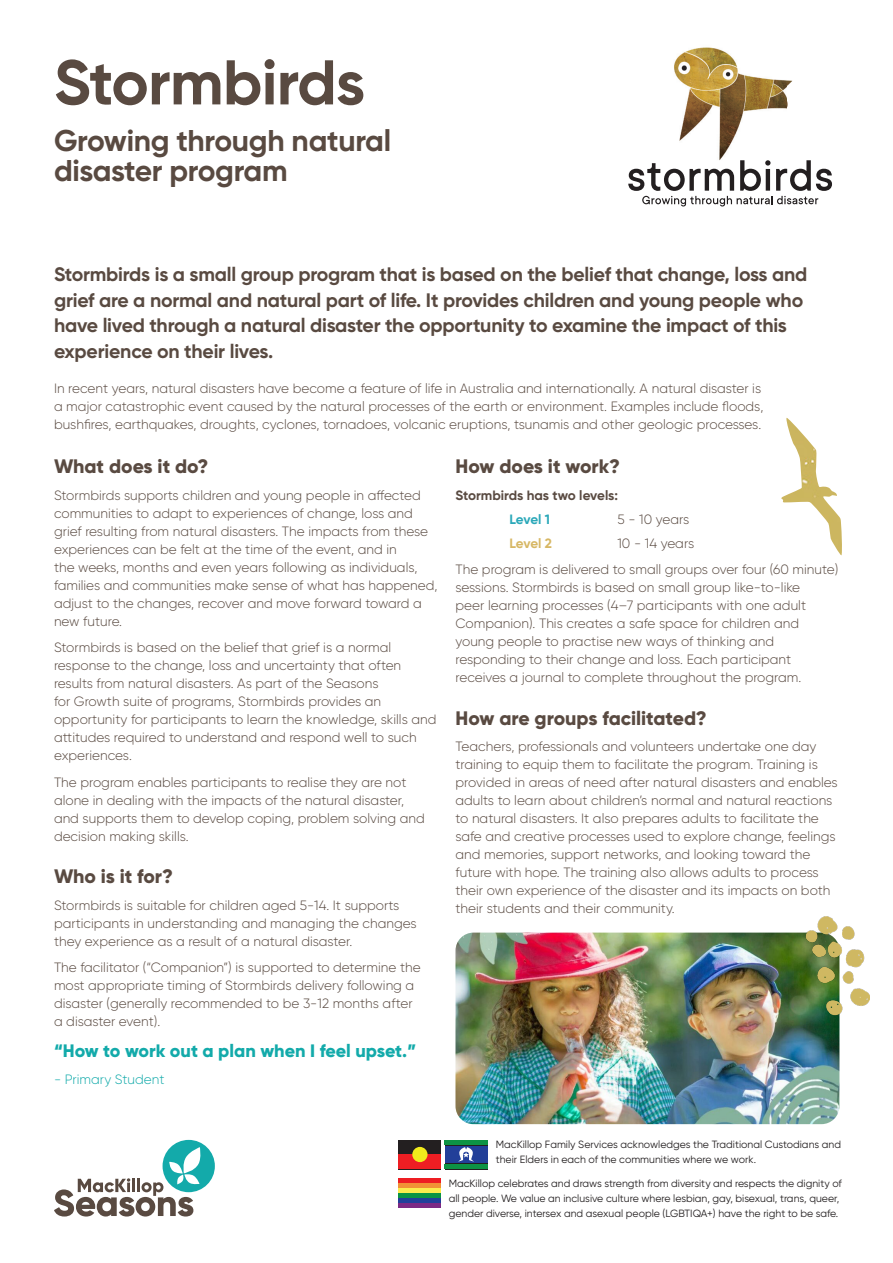
<style>
.page{position:relative;width:893px;height:1263px;background:#fff}
.page>*{position:absolute;margin:0;border:0;box-sizing:border-box;transform-origin:0 0}
.t1{font:700 63px "Gilroy";letter-spacing:-.01em;color:#594a41}
.t2{font:700 30px/30px "Gilroy";letter-spacing:-.01em;color:#594a41}
.Body_copy{font:700 19.5px/25.5px "Gilroy";letter-spacing:-.01em;color:#594a41}
.Heading_L1{font:800 19.5px "Gilroy";color:#594a41}
.Body_copy-2{font:800 18px "Gilroy";color:#13aaaa}
.Body_copy-3{font:300 13.5px/18px "Gilroy";color:#594a41}
.Body_copy-4{font:700 13.5px/24px "Gilroy";letter-spacing:-.005em;color:#594a41}
.Body_copy-5{font:300 13.5px "Gilroy";color:#13aaaa}
.Body_copy-6{font:700 13.5px "Gilroy";letter-spacing:-.015em;color:#d7b764}
.Body_copy_Copy{font:10.5px/15px "Gilroy";color:#231f20}
.s1{color:#2ba8b9}
</style>
<div class="page">
<img style="left:674px;top:47px;width:118px;height:113px">
<svg style="left:628px;top:160px;width:204px;height:46px"></svg>
<div style="left:163px;top:1140px;width:52px;height:52px;background:#13aaaa;border-radius:50%"></div>
<svg style="left:54px;top:1147px;width:148px;height:69px"></svg>
<div style="left:445px;top:1139px;width:42px;height:30px;background:linear-gradient(to right,#231f20,#231f20)"></div>
<div style="left:445px;top:1146px;width:42px;height:16px;background:#223f99"></div>
<svg style="left:458px;top:1147px;width:16px;height:15px"></svg>
<div style="left:445px;top:1139px;width:42px;height:5px;background:#0d9344"></div>
<div style="left:445px;top:1164px;width:42px;height:5px;background:#0d9344"></div>
<div style="left:399px;top:1139px;width:42px;height:30px;background:#231f20"></div>
<div style="left:399px;top:1154px;width:42px;height:15px;background:#ee1e23"></div>
<div style="left:412px;top:1147px;width:15px;height:15px;background:#f1eb1c;border-radius:50%"></div>
<div style="left:399px;top:1178px;width:42px;height:5px;background:#ee1d23"></div>
<div style="left:399px;top:1188px;width:42px;height:5px;background:#fbed4e"></div>
<div style="left:399px;top:1198px;width:42px;height:5px;background:#21409a"></div>
<div style="left:399px;top:1183px;width:42px;height:5px;background:#f19236"></div>
<div style="left:399px;top:1193px;width:42px;height:5px;background:#0b9444"></div>
<div style="left:399px;top:1203px;width:42px;height:5px;background:#7c2a85"></div>
<img style="left:455px;top:932px;width:384px;height:192px">
<img style="left:791px;top:916px;width:78px;height:112px">
<img style="left:781px;top:418px;width:61px;height:137px">
<p class="t1" style="left:54px;top:43px;width:313px">Stormbirds</p>
<p class="t2" style="left:54px;top:126px;width:339px">Growing through natural disaster program</p>
<p class="Body_copy" style="left:54px;top:262px;width:755px">Stormbirds is a small group program that is based on the belief that change, loss and grief are a normal and natural part of life. It provides children and young people who have lived through a natural disaster the opportunity to examine the impact of this experience on their lives.</p>
<p class="Body_copy-3" style="left:54px;top:379px;width:711px">In recent years, natural disasters have become a feature of life in Australia and internationally. A natural disaster is a major catastrophic event caused by the natural processes of the earth or environment. Examples include floods, bushfires, earthquakes, droughts, cyclones, tornadoes, volcanic eruptions, tsunamis and other geologic processes.</p>
<p class="Heading_L1" style="left:54px;top:454px;width:156px">What does it do?</p>
<p class="Body_copy-3" style="left:54px;top:486px;width:385px">Stormbirds supports children and young people in affected communities to adapt to experiences of change, loss and grief resulting from natural disasters. The impacts from these experiences can be felt at the time of the event, and in<br>the weeks, months and even years following as individuals, families and communities make sense of what has happened, adjust to the changes, recover and move forward toward a new future.</p>
<p class="Body_copy-3" style="left:54px;top:638px;width:384px">Stormbirds is based on the belief that grief is a normal response to the change, loss and uncertainty that often results from natural disasters. As part of the Seasons<br>for Growth suite of programs, Stormbirds provides an opportunity for participants to learn the knowledge, skills and attitudes required to understand and respond well to such experiences.</p>
<p class="Body_copy-3" style="left:54px;top:773px;width:372px">The program enables participants to realise they are not alone in dealing with the impacts of the natural disaster, and supports them to develop coping, problem solving and decision making skills.</p>
<p class="Heading_L1" style="left:54px;top:864px;width:121px">Who is it for?</p>
<p class="Body_copy-3" style="left:54px;top:896px;width:364px">Stormbirds is suitable for children aged 5-14. It supports participants in understanding and managing the changes they experience as a result of a natural disaster.</p>
<p class="Body_copy-3" style="left:54px;top:958px;width:368px">The facilitator (“Companion”) is supported to determine the most appropriate timing of Stormbirds delivery following a disaster (generally recommended to be 3-12 months after a disaster event).</p>
<p class="Body_copy-2" style="left:54px;top:1039px;width:364px">“How to work out a plan when I feel upset.”</p>
<p class="Body_copy-5" style="left:54px;top:1071px;width:112px">- Primary Student</p>
<p class="Heading_L1" style="left:455px;top:454px;width:166px">How does it work?</p>
<p class="Body_copy-4" style="left:509px;top:483px;width:110px;text-indent:-54px">Stormbirds has two levels:<br><span class="s1">Level 1</span></p>
<p class="Body_copy-3" style="left:617px;top:510px;width:73px">5 - 10 years</p>
<p class="Body_copy-6" style="left:509px;top:535px;width:44px">Level 2</p>
<p class="Body_copy-3" style="left:617px;top:534px;width:78px">10 - 14 years</p>
<p class="Body_copy-3" style="left:455px;top:560px;width:384px">The program is delivered to small groups over four (60 minute) sessions. Stormbirds is based on small group like-to-like<br>peer learning processes (4–7 participants with one adult Companion). This creates a safe space for children and young people to practise new ways of thinking and responding to their change and loss. Each participant receives a journal to complete throughout the program.</p>
<p class="Heading_L1" style="left:455px;top:705px;width:253px">How are groups facilitated?</p>
<p class="Body_copy-3" style="left:455px;top:737px;width:384px">Teachers, professionals and volunteers undertake one day training to equip them to facilitate the program. Training is provided in areas of need after natural disasters and enables adults to learn about children’s normal and natural reactions to natural disasters. It also prepares adults to facilitate the safe and creative processes used to explore change, feelings and memories, support networks, and looking toward the future with hope. The training also allows adults to process their own experience of the disaster and its impacts on both their students and their community.</p>
<p class="Body_copy_Copy" style="left:496px;top:1137px;width:347px">MacKillop Family Services acknowledges the Traditional Custodians and their Elders in each of the communities where we work.</p>
<p class="Body_copy_Copy" style="left:449px;top:1175px;width:395px">MacKillop celebrates and draws strength from diversity and respects the dignity of all people. We value an inclusive culture where lesbian, gay, bisexual, trans, queer, gender diverse, intersex and asexual people (LGBTIQA+) have the right to be safe.</p>
</div>
